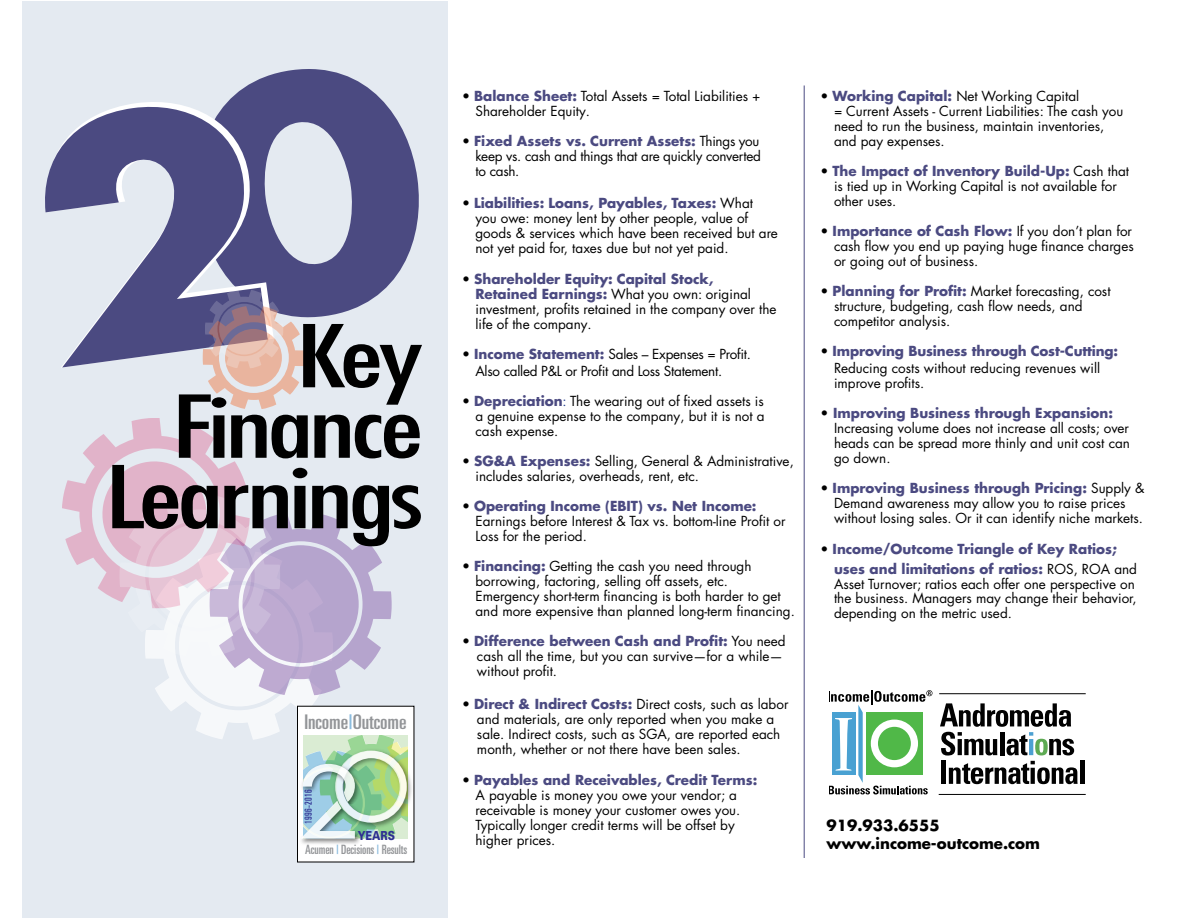
<style>
.page{position:relative;width:1188px;height:918px;background:#fff}
.page>*{position:absolute;margin:0;border:0;box-sizing:border-box;transform-origin:0 0}
.t1{font:500 condensed 84px/70.5px "Futura LT Pro";letter-spacing:-.03em;color:#000;text-align:right;scale:1.4 1}
.t2{font:ultra-condensed 20.25px "Univers LT Std";letter-spacing:-.005em;color:#939598;scale:1.11 1}
.t3{font:700 15px/18px "Futura LT Pro";color:#000}
.t4{font:13.5px/15px "Futura LT Pro";color:#000}
.t5{font:13.5px/16.5px "Futura LT Pro";letter-spacing:-.02em;color:#000}
.t6{font:700 13.5px/19.5px "Futura LT Pro";color:#4b4a81}
.t7{font:ultra-condensed 12.9px "Univers LT Std";letter-spacing:-.005em;color:#939598}
.t8{font:900 12.45px "Univers LT Std";letter-spacing:-.01em;color:#2e3092;scale:.81 1}
.t9{font:ultra-condensed 9.75px "Univers LT Std";letter-spacing:.035em;color:#2e3092}
.s1{font-weight:700;color:#4b4a81}
.s2{font-weight:400;color:#000}
.s3{color:#25408f}
.s4{color:#8abbde}
.s5{color:#3d4a9f}
</style>
<div class="page">
<div style="left:22px;top:1px;width:426px;height:916px;background:#e4eaf1"></div>
<svg style="left:231px;top:69px;width:188px;height:249px;fill:#4b4a81"></svg>
<svg style="left:61px;top:98px;width:215px;height:270px"></svg>
<svg style="left:940px;top:703px;width:138px;height:81px"></svg>
<div style="left:1080px;top:761px;width:5px;height:23px;background:#010101"></div>
<hr style="left:939px;top:693px;width:147px;height:1px;background:#000">
<hr style="left:939px;top:794px;width:147px;height:1px;background:#000">
<svg style="left:830px;top:690px;width:102px;height:104px"></svg>
<div style="left:297px;top:706px;width:117px;height:156px;background:#fff"></div>
<img style="left:407px;top:747px;width:7px;height:83px">
<img style="left:297px;top:839px;width:63px;height:7px">
<svg style="left:45px;top:101px;width:223px;height:266px;fill:#4b4a81"></svg>
<svg style="left:202px;top:290px;width:103px;height:119px"></svg>
<svg style="left:62px;top:418px;width:345px;height:421px"></svg>
<hr style="left:804px;top:86px;width:1px;height:772px;background:#4b4a81">
<p class="t4" style="left:834px;top:88px;width:291px;text-indent:-14px">• <span class="s1">Working Capital:</span> Net Working Capital<br>= Current Assets - Current Liabilities: The cash you need to run the business, maintain inventories, and pay expenses.</p>
<p class="t4" style="left:834px;top:163px;width:297px;text-indent:-14px">• <span class="s1">The Impact of Inventory Build-Up:</span> Cash that is tied up in Working Capital is not available for other uses.</p>
<p class="t4" style="left:834px;top:223px;width:301px;text-indent:-14px">• <span class="s1">Importance of Cash Flow:</span> If you don’t plan for cash flow you end up paying huge finance charges or going out of business.</p>
<p class="t4" style="left:834px;top:283px;width:278px;text-indent:-14px">• <span class="s1">Planning for Profit:</span> Market forecasting, cost structure, budgeting, cash flow needs, and competitor analysis.</p>
<p class="t4" style="left:821px;top:343px;width:299px;line-height:16.5px;text-align:center">• <span class="s1">Improving Business through Cost-Cutting:<br></span>Reducing costs without reducing revenues will</p>
<p class="t4" style="left:834px;top:375px;width:92px">improve profits.</p>
<p class="t4" style="left:834px;top:405px;width:298px;text-indent:-14px">• <span class="s1">Improving Business through Expansion:<br></span>Increasing volume does not increase all costs; over heads can be spread more thinly and unit cost can go down.</p>
<p class="t4" style="left:834px;top:480px;width:312px;text-indent:-14px">• <span class="s1">Improving Business through Pricing:</span> Supply &amp;<br>Demand awareness may allow you to raise prices without losing sales. Or it can identify niche markets.</p>
<p class="t6" style="left:834px;top:539px;width:305px;text-indent:-14px"><span class="s2">•</span> Income/Outcome Triangle of Key Ratios; uses and limitations of ratios: <span class="s2">ROS, ROA and</span></p>
<p class="t4" style="left:834px;top:576px;width:304px">Asset Turnover; ratios each offer one perspective on the business. Managers may change their behavior, depending on the metric used.</p>
<p class="t4" style="left:476px;top:89px;width:287px;text-indent:-14px">• <span class="s1">Balance Sheet:</span> Total Assets = Total Liabilities +<br>Shareholder Equity.</p>
<p class="t4" style="left:476px;top:134px;width:287px;text-align:justify;text-indent:-14px">• <span class="s1">Fixed Assets vs. Current Assets:</span> Things you keep vs. cash and things that are quickly converted to cash.</p>
<p class="t4" style="left:476px;top:195px;width:304px;text-indent:-14px">• <span class="s1">Liabilities: Loans, Payables, Taxes:</span> What<br>you owe: money lent by other people, value of goods &amp; services which have been received but are not yet paid for, taxes due but not yet paid.</p>
<p class="t4" style="left:476px;top:271px;width:302px;text-indent:-14px">• <span class="s1">Shareholder Equity: Capital Stock, Retained Earnings:</span> What you own: original investment, profits retained in the company over the life of the company.</p>
<p class="t5" style="left:476px;top:346px;width:277px;text-indent:-14px">• <span class="s1">Income Statement:</span> Sales – Expenses = Profit.<br>Also called P&amp;L or Profit and Loss Statement.</p>
<p class="t4" style="left:476px;top:393px;width:291px;text-align:justify;text-indent:-14px">• <span class="s1">Depreciation</span><span class="s3">:</span> The wearing out of fixed assets is a genuine expense to the company, but it is not a cash expense.</p>
<p class="t4" style="left:476px;top:453px;width:320px;text-indent:-14px">• <span class="s1">SG&amp;A Expenses:</span> Selling, General &amp; Administrative, includes salaries, overheads, rent, etc.</p>
<p class="t4" style="left:476px;top:498px;width:312px;text-indent:-14px">• <span class="s1">Operating Income (EBIT) vs. Net Income:<br></span>Earnings before Interest &amp; Tax vs. bottom-line Profit or<br>Loss for the period.</p>
<p class="t4" style="left:476px;top:558px;width:321px;text-indent:-14px">• <span class="s1">Financing:</span> Getting the cash you need through borrowing, factoring, selling off assets, etc.<br>Emergency short-term financing is both harder to get and more expensive than planned long-term financing.</p>
<p class="t4" style="left:477px;top:633px;width:310px;text-indent:-15px">• <span class="s1">Difference between Cash and Profit:</span> You need cash all the time, but you can survive—for a while— without profit.</p>
<p class="t4" style="left:477px;top:696px;width:313px;text-indent:-15px">• <span class="s1">Direct &amp; Indirect Costs:</span> Direct costs, such as labor and materials, are only reported when you make a sale. Indirect costs, such as SGA, are reported each month, whether or not there have been sales.</p>
<p class="t4" style="left:476px;top:772px;width:283px;text-indent:-14px">• <span class="s1">Payables and Receivables, Credit Terms:<br></span>A payable is money you owe your vendor; a receivable is money your customer owes you.<br>Typically longer credit terms will be offset by higher prices.</p>
<h1 class="t1" style="left:105px;top:319px;width:229px">Key<br>Finance<br>Learnings</h1>
<h2 class="t2" style="left:304px;top:711px;width:93px">Income<span class="s4">|</span>Outcome</h2>
<p class="t9" style="left:303px;top:824px;width:36px;rotate:-90deg"><span class="s5">1</span>996-2016</p>
<p class="t7" style="left:305px;top:842px;width:103px">Acumen <span class="s4">|</span> Decisions <span class="s4">|</span> Results</p>
<p class="t8" style="left:358px;top:827px;width:47px">YEARS</p>
<p class="t3" style="left:826px;top:816px;width:215px">919.933.6555 www.income-outcome.com</p>
</div>
